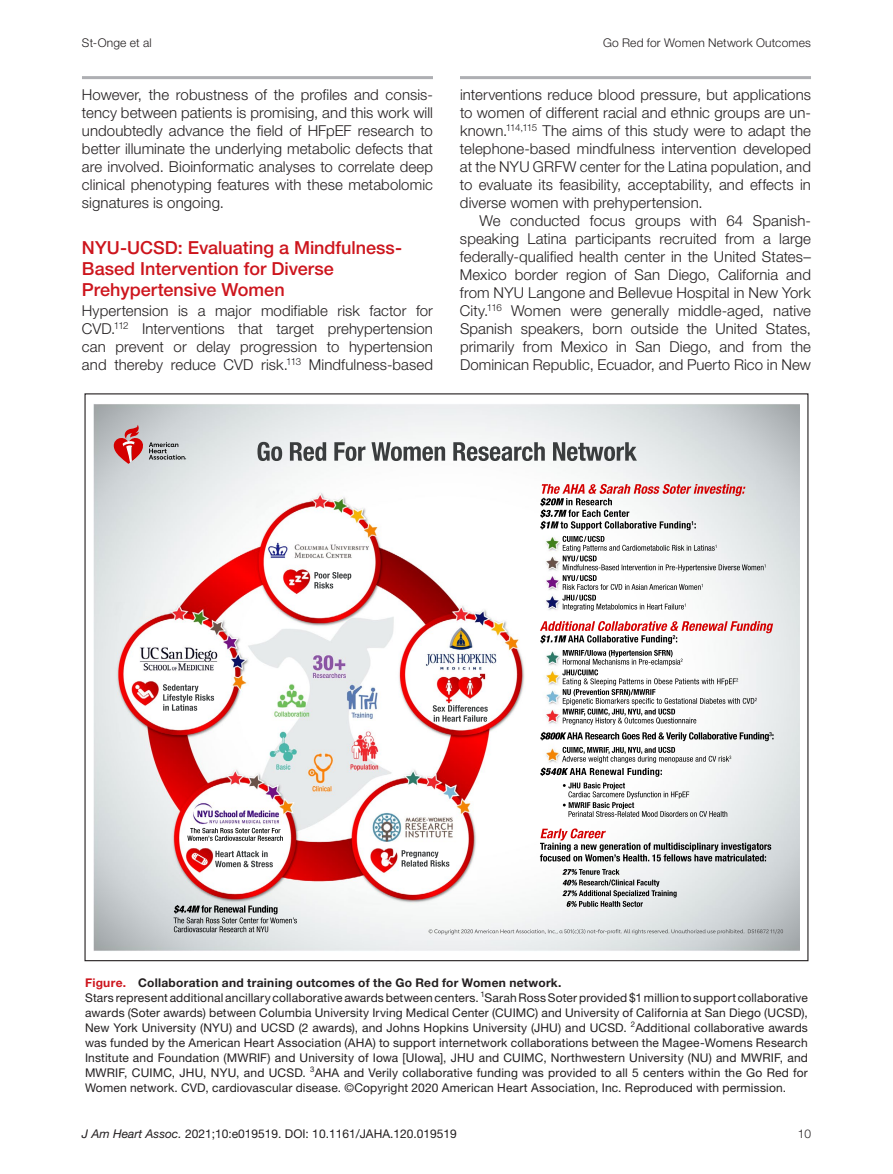
<style>
.page{position:relative;width:893px;height:1174px;background:#fff}
.page>*{position:absolute;margin:0;border:0;box-sizing:border-box;transform-origin:0 0}
.t1{font:500 18px/21px "Helvetica Neue LT Std";color:#cd151d}
.t2{font:300 15px/18px "Helvetica Neue LT Std";letter-spacing:.005em;color:#231f20;text-align:justify}
.t3{font:12px/15px "Helvetica Neue LT Std";letter-spacing:.015em;color:#231f20}
.t4{font:300 12px "Helvetica Neue LT Std";letter-spacing:.015em;color:#231f20}
.s1{font-weight:700;color:#cd151d}
.s2{font-weight:700}
.s3{font-style:italic}
</style>
<div class="page">
<img style="left:94px;top:404px;width:705px;height:547px">
<svg style="left:540px;top:484px;width:205px;height:46px"></svg>
<svg style="left:562px;top:536px;width:203px;height:75px"></svg>
<svg style="left:540px;top:621px;width:233px;height:23px"></svg>
<svg style="left:562px;top:650px;width:195px;height:75px"></svg>
<svg style="left:540px;top:732px;width:233px;height:9px"></svg>
<svg style="left:540px;top:747px;width:191px;height:29px"></svg>
<svg style="left:563px;top:782px;width:164px;height:35px"></svg>
<svg style="left:540px;top:828px;width:231px;height:33px"></svg>
<svg style="left:562px;top:869px;width:115px;height:38px"></svg>
<svg style="left:215px;top:850px;width:58px;height:17px"></svg>
<svg style="left:402px;top:850px;width:47px;height:16px"></svg>
<svg style="left:433px;top:705px;width:55px;height:16px"></svg>
<svg style="left:187px;top:828px;width:96px;height:13px"></svg>
<svg style="left:314px;top:572px;width:37px;height:16px"></svg>
<svg style="left:163px;top:684px;width:51px;height:27px"></svg>
<svg style="left:429px;top:929px;width:354px;height:5px;background:#c0c3c4"></svg>
<svg style="left:257px;top:442px;width:380px;height:19px"></svg>
<svg style="left:174px;top:905px;width:123px;height:27px;background:#adb0b1"></svg>
<svg style="left:112px;top:424px;width:73px;height:40px;background:#c3a1a3"></svg>
<hr style="left:82px;top:76px;width:351px;height:3px;background:#aeafb3">
<hr style="left:460px;top:76px;width:351px;height:3px;background:#aeafb3">
<p class="t4" style="left:82px;top:35px;width:71px">St-Onge et al</p>
<p class="t4" style="left:603px;top:35px;width:210px">Go Red for Women Network Outcomes</p>
<p class="t2" style="left:82px;top:85px;width:353px">However, the robustness of the profiles and consis&shy;tency between patients is promising, and this work will undoubtedly advance the field of HFpEF research to better illuminate the underlying metabolic defects that are involved. Bioinformatic analyses to correlate deep clinical phenotyping features with these metabolomic signatures is ongoing.</p>
<p class="t1" style="left:82px;top:237px;width:322px">NYU-UCSD: Evaluating a Mindfulness-<br>Based Intervention for Diverse<br>Prehypertensive Women</p>
<p class="t2" style="left:82px;top:301px;width:352px">Hypertension is a major modifiable risk factor for CVD.<sup>112</sup> Interventions that target prehypertension can prevent or delay progression to hypertension and thereby reduce CVD risk.<sup>113</sup> Mindfulness-based</p>
<p class="t2" style="left:460px;top:85px;width:352px">interventions reduce blood pressure, but applications to women of different racial and ethnic groups are un&shy;known.<sup>114,115</sup> The aims of this study were to adapt the telephone-based mindfulness intervention developed at the NYU GRFW center for the Latina population, and to evaluate its feasibility, acceptability, and effects in diverse women with prehypertension.</p>
<p class="t2" style="left:460px;top:211px;width:353px;text-indent:20px">We conducted focus groups with 64 Spanish&shy;speaking Latina participants recruited from a large federally-qualified health center in the United States– Mexico border region of San Diego, California and from NYU Langone and Bellevue Hospital in New York City.<sup>116</sup> Women were generally middle-aged, native Spanish speakers, born outside the United States, primarily from Mexico in San Diego, and from the Dominican Republic, Ecuador, and Puerto Rico in New</p>
<p class="t3" style="left:85px;top:974px;width:724px"><span class="s1">Figure.</span> <span class="s2">Collaboration and training outcomes of the Go Red for Women network.<br></span>Stars represent additional ancillary collaborative awards between centers. <sup>1</sup>Sarah Ross Soter provided $1 million to support collaborative awards (Soter awards) between Columbia University Irving Medical Center (CUIMC) and University of California at San Diego (UCSD), New York University (NYU) and UCSD (2 awards), and Johns Hopkins University (JHU) and UCSD. <sup>2</sup>Additional collaborative awards was funded by the American Heart Association (AHA) to support internetwork collaborations between the Magee-Womens Research Institute and Foundation (MWRIF) and University of Iowa [UIowa], JHU and CUIMC, Northwestern University (NU) and MWRIF, and MWRIF, CUIMC, JHU, NYU, and UCSD. <sup>3</sup>AHA and Verily collaborative funding was provided to all 5 centers within the Go Red for Women network. CVD, cardiovascular disease. ©Copyright 2020 American Heart Association, Inc. Reproduced with permission.</p>
<p class="t3" style="left:82px;top:1126px;width:376px"><span class="s3">J Am Heart Assoc.</span> 2021;10:e019519. DOI: 10.1161/JAHA.120.019519</p>
<p class="t4" style="left:798px;top:1126px;width:15px">10</p>
</div>
